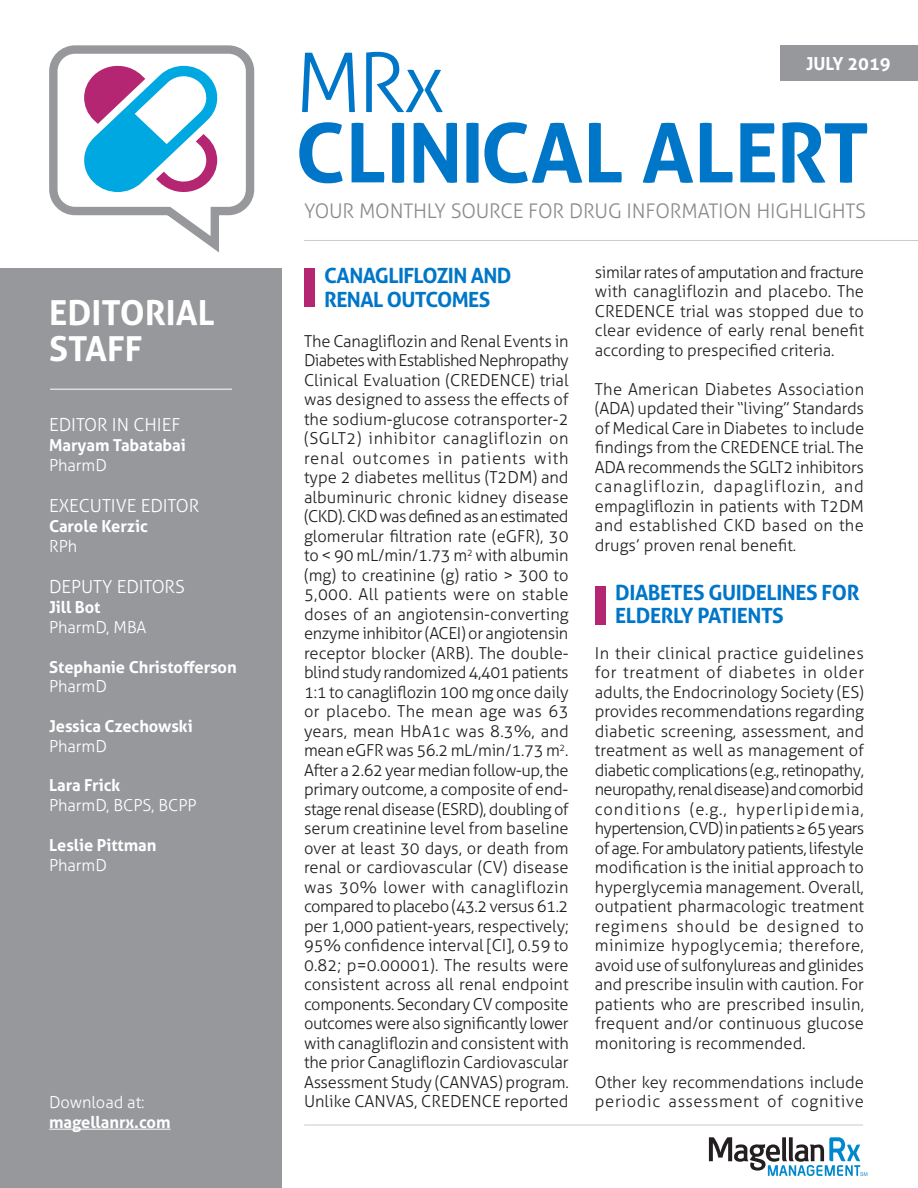
<style>
.page{position:relative;width:918px;height:1188px;background:#fff}
.page>*{position:absolute;margin:0;border:0;box-sizing:border-box;transform-origin:0 0}
.t1{font:700 82.2px "Aller";color:#0076c8}
.t2{font:300 82.2px "Aller";color:#0076c8}
.t3{font:700 34.5px/36px "Aller";color:#fff}
.Headline{font:700 21px/23.2px "Aller";letter-spacing:-.03em;color:#0076c8}
.t4{font:300 20.1px "Aller";letter-spacing:-.01em;color:#8a8c8f}
.t5{font:300 18px "Aller";letter-spacing:-.005em;color:#fff}
.t6{font:700 18px "Aller";color:#fff}
.Story_Copy{font:300 16.5px/19.5px "Aller";color:#231f20;text-align:justify}
.t7{font:700 16.5px/19.8px "Aller";letter-spacing:-.005em;color:#fff}
.t8{font:300 16.5px/19.8px "Aller";letter-spacing:-.005em;color:#fff}
.s1{font-weight:300}
.s2{font-weight:700}
</style>
<div class="page">
<svg style="left:709px;top:1137px;width:158px;height:39px"></svg>
<hr style="left:304px;top:1125px;width:559px;height:1px;background:#c9cacc">
<hr style="left:304px;top:240px;width:614px;height:1px;background:#c9cacc">
<div style="left:781px;top:45px;width:137px;height:36px;background:#97989c"></div>
<svg style="left:49px;top:45px;width:206px;height:208px"></svg>
<div style="left:0;top:268px;width:282px;height:920px;background:#97989c"></div>
<hr style="left:49px;top:1129px;width:122px;height:1px;background:#fff">
<hr style="left:50px;top:389px;width:182px;height:1px;background:#fff">
<div style="left:304px;top:268px;width:11px;height:39px;background:#b42672"></div>
<div style="left:595px;top:586px;width:11px;height:39px;background:#b42672"></div>
<p class="t3" style="left:49px;top:295px;width:167px">EDITORIAL<br>STAFF</p>
<p class="t5" style="left:49px;top:414px;width:133px">EDITOR IN CHIEF</p>
<p class="t7" style="left:49px;top:435px;width:138px">Maryam Tabatabai<br><span class="s1">PharmD</span></p>
<p class="t5" style="left:49px;top:495px;width:152px">EXECUTIVE EDITOR</p>
<p class="t7" style="left:49px;top:516px;width:100px">Carole Kerzic<br><span class="s1">RPh</span></p>
<p class="t5" style="left:49px;top:576px;width:137px">DEPUTY EDITORS</p>
<p class="t7" style="left:49px;top:597px;width:53px">Jill Bot</p>
<p class="t8" style="left:49px;top:617px;width:99px">PharmD, MBA</p>
<p class="t7" style="left:49px;top:657px;width:189px">Stephanie Christofferson<br><span class="s1">PharmD</span></p>
<p class="t7" style="left:49px;top:716px;width:145px">Jessica Czechowski<br><span class="s1">PharmD</span></p>
<p class="t8" style="left:49px;top:776px;width:149px"><span class="s2">Lara Frick<br></span>PharmD, BCPS, BCPP</p>
<p class="t7" style="left:49px;top:835px;width:109px">Leslie Pittman<br><span class="s1">PharmD</span></p>
<p class="t8" style="left:49px;top:1092px;width:97px">Download at:</p>
<p class="t7" style="left:49px;top:1112px;width:123px">magellanrx.com</p>
<p class="t2" style="left:295px;top:33px;width:151px">MRx</p>
<p class="t1" style="left:295px;top:102px;width:576px">CLINICAL ALERT</p>
<p class="t6" style="left:806px;top:53px;width:86px">JULY 2019</p>
<p class="t4" style="left:304px;top:199px;width:564px">YOUR MONTHLY SOURCE FOR DRUG INFORMATION HIGHLIGHTS</p>
<p class="Headline" style="left:324px;top:264px;width:189px">CANAGLIFLOZIN AND<br>RENAL OUTCOMES</p>
<p class="Story_Copy" style="left:304px;top:331px;width:266px">The Canagliflozin and Renal Events in Diabetes with Established Nephropathy Clinical Evaluation (CREDENCE) trial was designed to assess the effects of the sodium-glucose cotransporter-2 (SGLT2) inhibitor canagliflozin on renal outcomes in patients with type 2 diabetes mellitus (T2DM) and albuminuric chronic kidney disease (CKD). CKD was defined as an estimated glomerular filtration rate (eGFR), 30 to &lt; 90 mL/min/1.73 m<sup>2</sup> with albumin (mg) to creatinine (g) ratio &gt; 300 to 5,000. All patients were on stable doses of an angiotensin-converting enzyme inhibitor (ACEI) or angiotensin receptor blocker (ARB). The double&shy;blind study randomized 4,401 patients 1:1 to canagliflozin 100 mg once daily or placebo. The mean age was 63 years, mean HbA1c was 8.3%, and mean eGFR was 56.2 mL/min/1.73 m<sup>2</sup>.<br>After a 2.62 year median follow-up, the primary outcome, a composite of end&shy;stage renal disease (ESRD), doubling of serum creatinine level from baseline over at least 30 days, or death from renal or cardiovascular (CV) disease was 30% lower with canagliflozin compared to placebo (43.2 versus 61.2 per 1,000 patient-years, respectively; 95% confidence interval [CI], 0.59 to 0.82; p=0.00001). The results were consistent across all renal endpoint components. Secondary CV composite outcomes were also significantly lower with canagliflozin and consistent with the prior Canagliflozin Cardiovascular Assessment Study (CANVAS) program.<br>Unlike CANVAS, CREDENCE reported</p>
<p class="Story_Copy" style="left:595px;top:262px;width:271px">similar rates of amputation and fracture with canagliflozin and placebo. The CREDENCE trial was stopped due to clear evidence of early renal benefit according to prespecified criteria.</p>
<p class="Story_Copy" style="left:595px;top:379px;width:271px">The American Diabetes Association (ADA) updated their “living” Standards of Medical Care in Diabetes to include findings from the CREDENCE trial. The ADA recommends the SGLT2 inhibitors canagliflozin, dapagliflozin, and empagliflozin in patients with T2DM and established CKD based on the drugs’ proven renal benefit.</p>
<p class="Headline" style="left:615px;top:581px;width:246px">DIABETES GUIDELINES FOR<br>ELDERLY PATIENTS</p>
<p class="Story_Copy" style="left:595px;top:643px;width:271px">In their clinical practice guidelines for treatment of diabetes in older adults, the Endocrinology Society (ES) provides recommendations regarding diabetic screening, assessment, and treatment as well as management of diabetic complications (e.g., retinopathy, neuropathy, renal disease) and comorbid conditions (e.g., hyperlipidemia, hypertension, CVD) in patients ≥ 65 years of age. For ambulatory patients, lifestyle modification is the initial approach to hyperglycemia management. Overall, outpatient pharmacologic treatment regimens should be designed to minimize hypoglycemia; therefore, avoid use of sulfonylureas and glinides and prescribe insulin with caution. For patients who are prescribed insulin, frequent and/or continuous glucose monitoring is recommended.</p>
<p class="Story_Copy" style="left:595px;top:1072px;width:271px">Other key recommendations include periodic assessment of cognitive</p>
</div>
